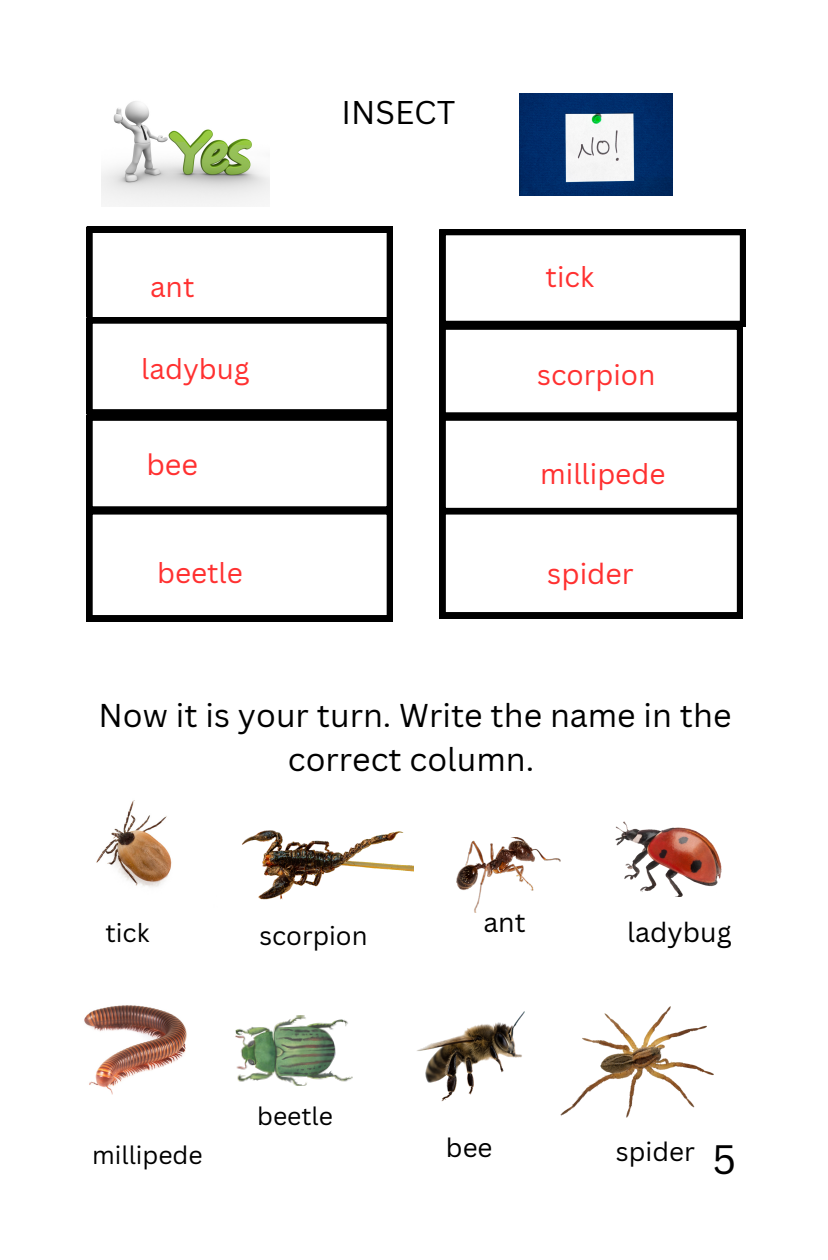
<style>
.page{position:relative;width:828px;height:1260px;background:#fff}
.page>*{position:absolute;margin:0;border:0;box-sizing:border-box;transform-origin:0 0}
.t1{font:40px "Canva Sans";color:#000}
.t2{font:32.2px/44.4px "Canva Sans";color:#000;text-align:center}
.t3{font:32px "Canva Sans";color:#000}
.t4{font:28.8px "Canva Sans";color:#ff3131}
.t5{font:28.4px "Canva Sans";color:#ff3131}
.t6{font:28px "Canva Sans";color:#ff3131}
.t7{font:27px "Canva Sans";color:#000}
.t8{font:26.6px "Canva Sans";color:#000}
.t9{font:26px "Canva Sans";color:#000}
.t10{font:25.6px "Canva Sans";color:#000}
.t11{font:25.4px "Canva Sans";color:#000}
.t12{font:24.8px "Canva Sans";color:#000}
.t13{font:24.6px "Canva Sans";color:#000}
</style>
<div class="page">
<img style="left:520px;top:94px;width:153px;height:102px">
<img style="left:102px;top:101px;width:168px;height:105px">
<img style="left:615px;top:822px;width:107px;height:75px">
<img style="left:417px;top:1011px;width:108px;height:90px">
<img style="left:235px;top:1015px;width:118px;height:71px">
<img style="left:560px;top:1006px;width:153px;height:111px">
<img style="left:242px;top:830px;width:171px;height:70px">
<img style="left:96px;top:800px;width:76px;height:87px">
<img style="left:84px;top:1005px;width:103px;height:90px">
<img style="left:456px;top:838px;width:105px;height:75px">
<svg style="left:87px;top:227px;width:306px;height:394px"></svg>
<svg style="left:440px;top:229px;width:306px;height:389px"></svg>
<p class="t6" style="left:150px;top:267px;width:46px">ant</p>
<p class="t6" style="left:141px;top:349px;width:110px">ladybug</p>
<p class="t4" style="left:146px;top:444px;width:53px">bee</p>
<p class="t3" style="left:341px;top:89px;width:115px">INSECT</p>
<p class="t6" style="left:546px;top:257px;width:50px">tick</p>
<p class="t6" style="left:537px;top:355px;width:120px">scorpion</p>
<p class="t6" style="left:540px;top:454px;width:127px">millipede</p>
<p class="t6" style="left:157px;top:553px;width:87px">beetle</p>
<p class="t5" style="left:547px;top:553px;width:88px">spider</p>
<p class="t2" style="left:98px;top:692px;width:635px">Now it is your turn. Write the name in the correct column.</p>
<p class="t11" style="left:105px;top:915px;width:46px">tick</p>
<p class="t10" style="left:259px;top:918px;width:110px">scorpion</p>
<p class="t12" style="left:92px;top:1138px;width:112px">millipede</p>
<p class="t13" style="left:257px;top:1098px;width:77px">beetle</p>
<p class="t8" style="left:483px;top:904px;width:44px">ant</p>
<p class="t7" style="left:627px;top:913px;width:106px">ladybug</p>
<p class="t9" style="left:446px;top:1129px;width:48px">bee</p>
<p class="t9" style="left:616px;top:1133px;width:81px">spider</p>
<p class="t1" style="left:713px;top:1131px;width:25px">5</p>
</div>
